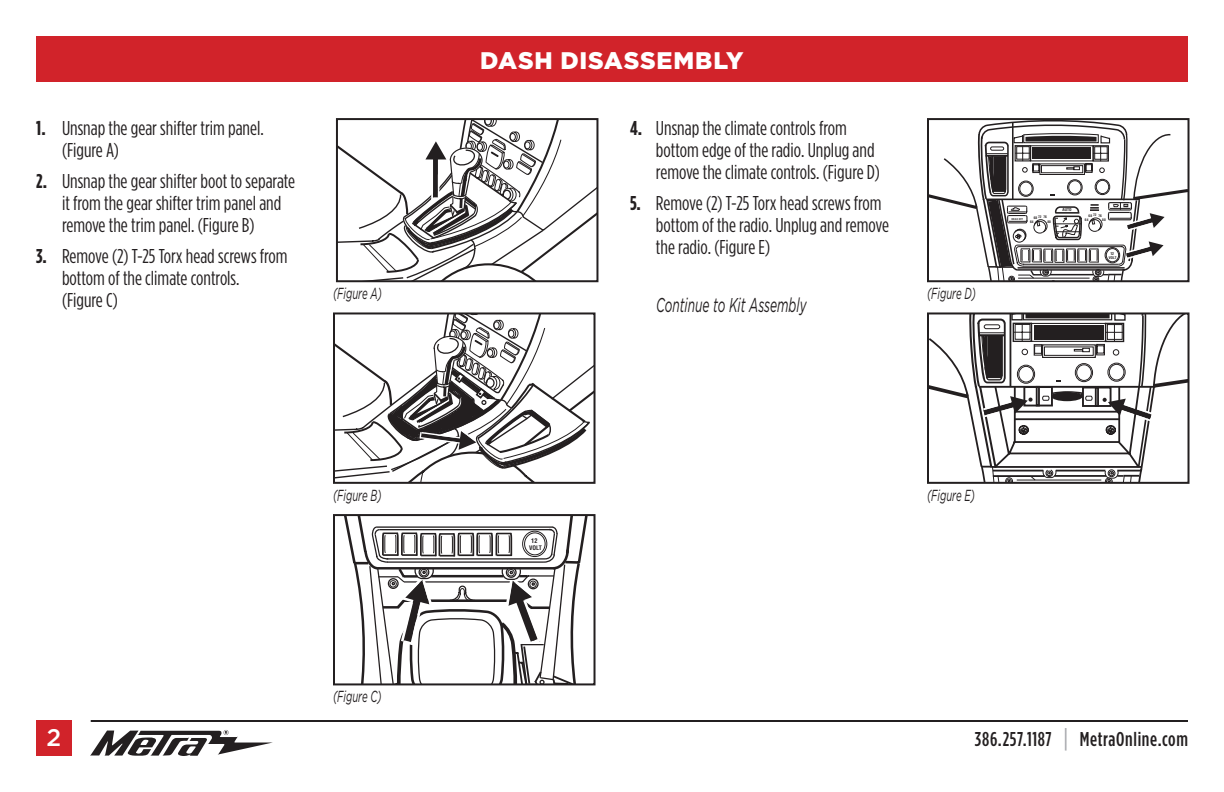
<style>
.page{position:relative;width:1224px;height:792px;background:#fff}
.page>*{position:absolute;margin:0;border:0;box-sizing:border-box;transform-origin:0 0}
.t1{font:900 24px "Gotham";letter-spacing:.03em;color:#fff}
.t2{font:500 24px "Gotham";color:#fff}
.t3{font:20px/22px "Gotham Condensed";color:#231f20}
.t4{font:500 20px "Gotham Condensed";letter-spacing:.03em;color:#231f20}
.t5{font:italic 20px "Gotham";color:#231f20;scale:.6 1}
.t6{font:italic 16px "Gotham";color:#231f20;scale:.6 1}
.t7{font:700 condensed 6.2px/6.2px "Helvetica";color:#231f20;text-align:center}
.t8{font:700 condensed 4px "Helvetica";color:#231f20}
.t9{font:700 condensed 3.8px "Helvetica";color:#231f20}
.t10{font:700 condensed 3.6px "Helvetica";color:#231f20}
.t11{font:700 condensed 3.4px "Helvetica";color:#231f20}
.t12{font:700 condensed 2.6px "Helvetica";color:#231f20}
.s1{font-weight:700}
.s2{font-size:26px;color:#a8a9ad}
</style>
<div class="page">
<div style="left:36px;top:36px;width:1152px;height:45px;background:#d1232a"></div>
<svg style="left:90px;top:730px;width:183px;height:26px"></svg>
<hr style="left:91px;top:720px;width:1097px;height:2px;background:#231f20">
<div style="left:36px;top:720px;width:36px;height:36px;background:#d1232a"></div>
<svg style="left:339px;top:121px;width:256px;height:158px"></svg>
<div style="left:336px;top:118px;width:262px;height:164px;border:2px solid #231f20"></div>
<svg style="left:930px;top:121px;width:257px;height:158px"></svg>
<div style="left:927px;top:118px;width:263px;height:164px;border:2px solid #231f20"></div>
<svg style="left:336px;top:315px;width:257px;height:166px"></svg>
<div style="left:333px;top:312px;width:263px;height:172px;border:2px solid #231f20"></div>
<svg style="left:930px;top:315px;width:257px;height:166px"></svg>
<hr style="left:1117px;top:470px;width:24px;height:2px;background:#231f20">
<hr style="left:1056px;top:470px;width:49px;height:2px;background:#231f20">
<hr style="left:993px;top:470px;width:50px;height:2px;background:#231f20">
<div style="left:927px;top:312px;width:263px;height:172px;border:2px solid #231f20"></div>
<svg style="left:344px;top:517px;width:244px;height:165px"></svg>
<div style="left:333px;top:514px;width:263px;height:171px;border:2px solid #231f20"></div>
<p class="t3" style="left:62px;top:117px;width:203px;text-indent:-26px"><span class="s1">1.</span> Unsnap the gear shifter trim panel. (Figure A)</p>
<p class="t3" style="left:62px;top:170px;width:235px;text-indent:-26px"><span class="s1">2.</span> Unsnap the gear shifter boot to separate it from the gear shifter trim panel and remove the trim panel. (Figure B)</p>
<p class="t3" style="left:62px;top:245px;width:227px;text-indent:-26px"><span class="s1">3.</span> Remove (2) T-25 Torx head screws from bottom of the climate controls.<br>(Figure C)</p>
<p class="t1" style="left:480px;top:46px;width:265px">DASH DISASSEMBLY</p>
<p class="t3" style="left:656px;top:117px;width:225px;text-indent:-26px"><span class="s1">4.</span> Unsnap the climate controls from bottom edge of the radio. Unplug and remove the climate controls. (Figure D)</p>
<p class="t3" style="left:656px;top:192px;width:235px;text-indent:-26px"><span class="s1">5.</span> Remove (2) T-25 Torx head screws from bottom of the radio. Unplug and remove the radio. (Figure E)</p>
<p class="t6" style="left:333px;top:285px;width:83px">(Figure A)</p>
<p class="t6" style="left:927px;top:285px;width:83px">(Figure D)</p>
<p class="t5" style="left:656px;top:294px;width:252px">Continue to Kit Assembly</p>
<p class="t11" style="left:1034px;top:215px;width:15px">68 72 76</p>
<p class="t12" style="left:1012px;top:217px;width:13px">ON AC OFF</p>
<p class="t11" style="left:1030px;top:219px;width:5px">64</p>
<p class="t11" style="left:1047px;top:219px;width:5px">80</p>
<p class="t8" style="left:1063px;top:207px;width:11px">AUTO</p>
<p class="t11" style="left:1089px;top:213px;width:15px">68 72 76</p>
<p class="t11" style="left:1085px;top:218px;width:5px">64</p>
<p class="t11" style="left:1102px;top:218px;width:5px">80</p>
<p class="t9" style="left:1110px;top:251px;width:5px">12</p>
<p class="t10" style="left:1109px;top:255px;width:9px">VOLT</p>
<p class="t6" style="left:333px;top:486px;width:83px">(Figure B)</p>
<p class="t6" style="left:927px;top:486px;width:82px">(Figure E)</p>
<p class="t6" style="left:333px;top:688px;width:83px">(Figure C)</p>
<p class="t7" style="left:529px;top:538px;width:14px">12<br>VOLT</p>
<p class="t2" style="left:47px;top:724px;width:16px">2</p>
<p class="t4" style="left:975px;top:728px;width:215px">386.257.1187 <span class="s2">|</span> MetraOnline.com</p>
</div>
